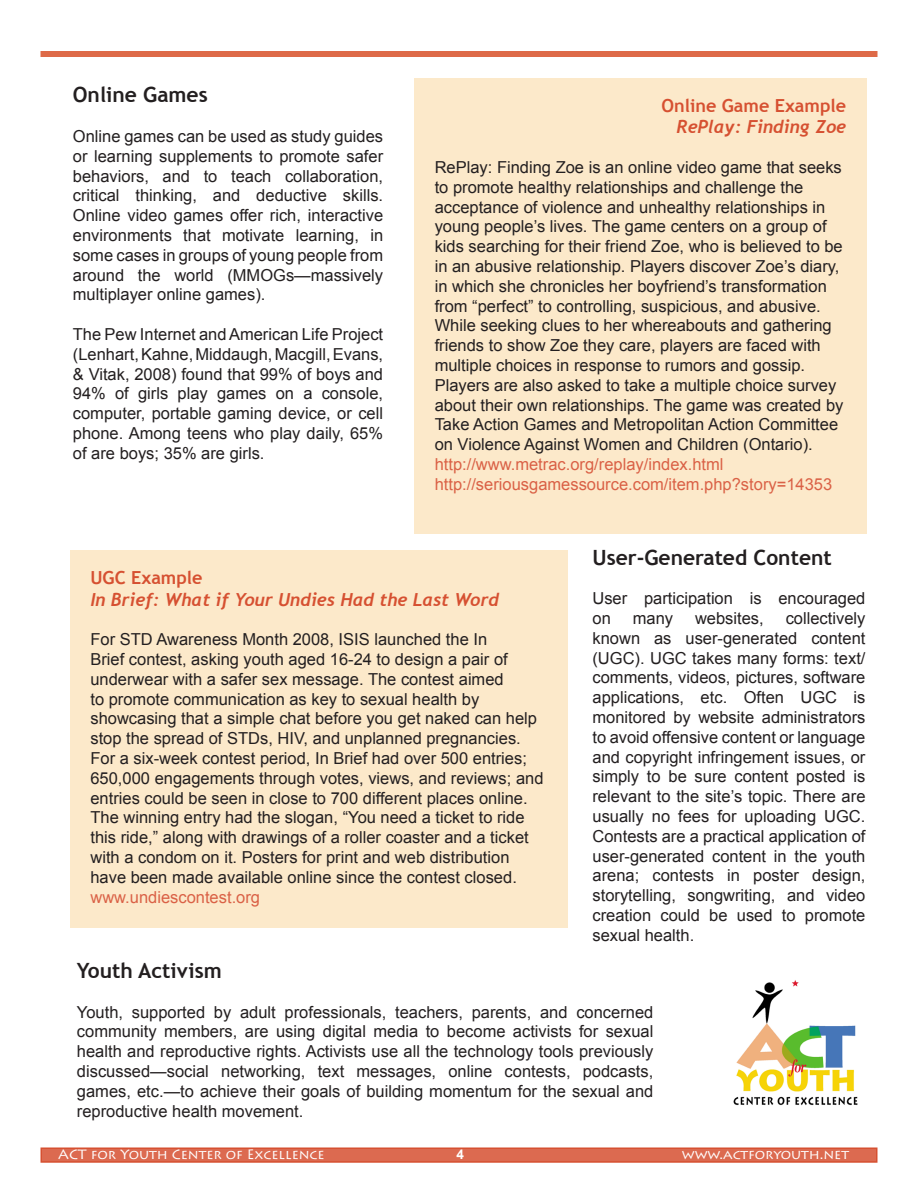
<style>
.page{position:relative;width:918px;height:1188px;background:#fff}
.page>*{position:absolute;margin:0;border:0;box-sizing:border-box;transform-origin:0 0}
.t1{font:700 21px "Trebuchet MS";color:#231f20}
.t2{font:italic 700 18px/21.6px "Trebuchet";color:#d65031}
.t3{font:700 18px/21.6px "Trebuchet MS";color:#d65031;text-align:right}
.t4{font:16.5px/19.8px "Arial";color:#231f20;text-align:justify}
.t5{font:16.5px "Arial";color:#da6146}
.t6{font:13.5px "Lithos Pro";color:#fff}
.t7{font:700 13.5px "Arial";color:#fff}
.s1{font-family:"Trebuchet";font-style:italic}
.s2{font-family:"Trebuchet MS";font-style:normal}
</style>
<div class="page">
<div style="left:41px;top:1148px;width:836px;height:14px;background:#dc6a50"></div>
<div style="left:40px;top:1148px;width:838px;height:15px;border:2px solid #d65031"></div>
<div style="left:40px;top:51px;width:838px;height:6px;background:#de6a48"></div>
<div style="left:414px;top:78px;width:452px;height:456px;background:#fce9ca"></div>
<div style="left:70px;top:550px;width:498px;height:378px;background:#fce9ca"></div>
<img style="left:733px;top:980px;width:125px;height:126px">
<p class="t1" style="left:73px;top:82px;width:136px">Online Games</p>
<p class="t4" style="left:73px;top:127px;width:312px">Online games can be used as study guides or learning supplements to promote safer behaviors, and to teach collaboration, critical thinking, and deductive skills.<br>Online video games offer rich, interactive environments that motivate learning, in some cases in groups of young people from around the world (MMOGs—massively multiplayer online games).</p>
<p class="t4" style="left:73px;top:325px;width:312px">The Pew Internet and American Life Project (Lenhart, Kahne, Middaugh, Macgill, Evans, &amp; Vitak, 2008) found that 99% of boys and 94% of girls play games on a console, computer, portable gaming device, or cell phone. Among teens who play daily, 65% of are boys; 35% are girls.</p>
<p class="t3" style="left:662px;top:95px;width:186px">Online Game Example<br><span class="s1">RePlay: Finding Zoe</span></p>
<p class="t4" style="left:435px;top:158px;width:410px;text-align:left">RePlay: Finding Zoe is an online video game that seeks to promote healthy relationships and challenge the acceptance of violence and unhealthy relationships in young people’s lives. The game centers on a group of kids searching for their friend Zoe, who is believed to be in an abusive relationship. Players discover Zoe’s diary, in which she chronicles her boyfriend’s transformation from “perfect” to controlling, suspicious, and abusive.<br>While seeking clues to her whereabouts and gathering friends to show Zoe they care, players are faced with multiple choices in response to rumors and gossip.<br>Players are also asked to take a multiple choice survey about their own relationships. The game was created by Take Action Games and Metropolitan Action Committee on Violence Against Women and Children (Ontario).</p>
<p class="t5" style="left:435px;top:453px;width:290px">http://www.metrac.org/replay/index.html</p>
<p class="t5" style="left:435px;top:473px;width:399px">http://seriousgamessource.com/item.php?story=14353</p>
<p class="t2" style="left:90px;top:567px;width:410px"><span class="s2">UGC Example<br></span>In Brief: What if Your Undies Had the Last Word</p>
<p class="t4" style="left:90px;top:630px;width:455px;text-align:left">For STD Awareness Month 2008, ISIS launched the In<br>Brief contest, asking youth aged 16-24 to design a pair of underwear with a safer sex message. The contest aimed<br>to promote communication as key to sexual health by showcasing that a simple chat before you get naked can help stop the spread of STDs, HIV, and unplanned pregnancies.<br>For a six-week contest period, In Brief had over 500 entries; 650,000 engagements through votes, views, and reviews; and entries could be seen in close to 700 different places online.<br>The winning entry had the slogan, “You need a ticket to ride this ride,” along with drawings of a roller coaster and a ticket with a condom on it. Posters for print and web distribution have been made available online since the contest closed.</p>
<p class="t5" style="left:90px;top:886px;width:171px">www.undiescontest.org</p>
<p class="t1" style="left:592px;top:544px;width:241px">User-Generated Content</p>
<p class="t4" style="left:592px;top:589px;width:274px">User participation is encouraged on</p>
<p class="t4" style="left:592px;top:609px;width:275px;text-indent:193px">collectively known as user-generated content (UGC). UGC takes many forms: text/ comments, videos, pictures, software applications, etc. Often UGC is monitored by website administrators to avoid offensive content or language and copyright infringement issues, or simply to be sure content posted is relevant to the site’s topic. There are usually no fees for uploading UGC.<br>Contests are a practical application of user-generated content in the youth arena; contests in poster design, storytelling, songwriting, and video creation could be used to promote sexual health.</p>
<p class="t4" style="left:633px;top:609px;width:42px">many</p>
<p class="t4" style="left:695px;top:609px;width:70px">websites,</p>
<p class="t1" style="left:77px;top:957px;width:146px">Youth Activism</p>
<p class="t4" style="left:77px;top:1002px;width:578px">Youth, supported by adult professionals, teachers, parents, and concerned community members, are using digital media to become activists for sexual health and reproductive rights. Activists use all the technology tools previously discussed—social networking, text messages, online contests, podcasts, games, etc.—to achieve their goals of building momentum for the sexual and reproductive health movement.</p>
<p class="t6" style="left:58px;top:1146px;width:268px">ACT for Youth Center of Excellence</p>
<p class="t7" style="left:456px;top:1145px;width:9px">4</p>
<p class="t6" style="left:682px;top:1146px;width:169px">www.actforyouth.net</p>
</div>
